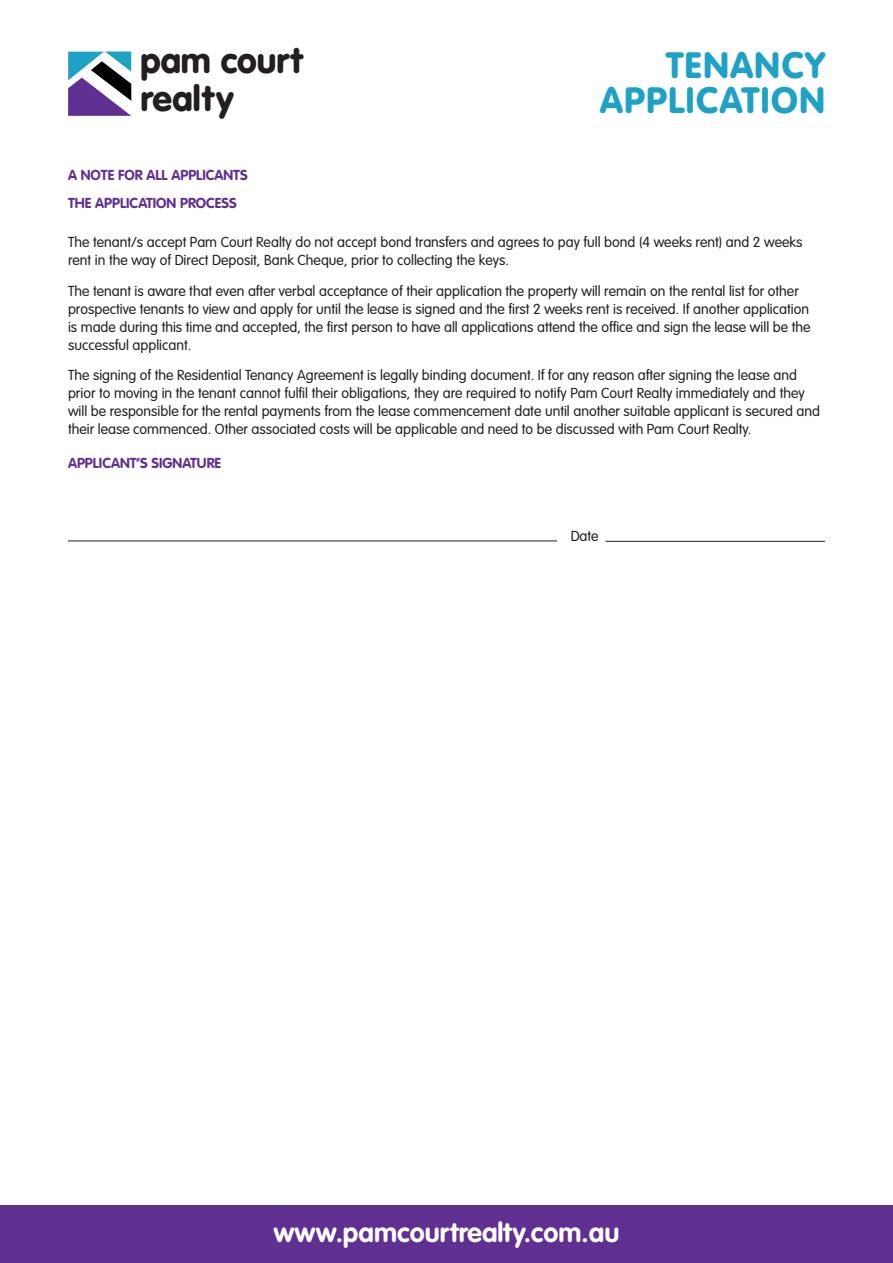
<style>
.page{position:relative;width:893px;height:1263px;background:#fff}
.page>*{position:absolute;margin:0;border:0;box-sizing:border-box;transform-origin:0 0}
.t1{font:900 36.15px/35.2px "VAG Rounded";letter-spacing:.045em;color:#1da2c6;text-align:right}
.t2{font:900 35.25px/37.8px "VAG Rounded";letter-spacing:.005em;color:#231f20}
.t3{font:700 27px "VAG Rounded";color:#fff}
.t4{font:300 14.25px/18px "VAG Rounded";color:#231f20}
.t5{font:700 14.25px/27.3px "VAG Rounded";color:#602f92}
</style>
<div class="page">
<div style="left:0;top:1205px;width:893px;height:58px;background:#602f92"></div>
<svg style="left:68px;top:52px;width:63px;height:64px"></svg>
<hr style="left:68px;top:540px;width:489px;height:1px;background:#231f20">
<hr style="left:605px;top:541px;width:220px;height:1px;background:#231f20">
<h2 class="t2" style="left:140px;top:43px;width:164px">pam court realty</h2>
<h1 class="t1" style="left:600px;top:49px;width:226px">TENANCY<br>APPLICATION</h1>
<p class="t5" style="left:68px;top:162px;width:181px">A NOTE FOR ALL APPLICANTS<br>THE APPLICATION PROCESS</p>
<p class="t4" style="left:68px;top:233px;width:736px">The tenant/s accept Pam Court Realty do not accept bond transfers and agrees to pay full bond (4 weeks rent) and 2 weeks rent in the way of Direct Deposit, Bank Cheque, prior to collecting the keys.</p>
<p class="t4" style="left:68px;top:282px;width:744px">The tenant is aware that even after verbal acceptance of their application the property will remain on the rental list for other prospective tenants to view and apply for until the lease is signed and the first 2 weeks rent is received. If another application is made during this time and accepted, the first person to have all applications attend the office and sign the lease will be the successful applicant.</p>
<p class="t4" style="left:68px;top:367px;width:753px">The signing of the Residential Tenancy Agreement is legally binding document. If for any reason after signing the lease and prior to moving in the tenant cannot fulfil their obligations, they are required to notify Pam Court Realty immediately and they will be responsible for the rental payments from the lease commencement date until another suitable applicant is secured and their lease commenced. Other associated costs will be applicable and need to be discussed with Pam Court Realty.</p>
<p class="t5" style="left:68px;top:450px;width:155px">APPLICANT’S SIGNATURE</p>
<p class="t4" style="left:571px;top:528px;width:30px">Date</p>
<h3 class="t3" style="left:274px;top:1216px;width:347px">www.pamcourtrealty.com.au</h3>
</div>
